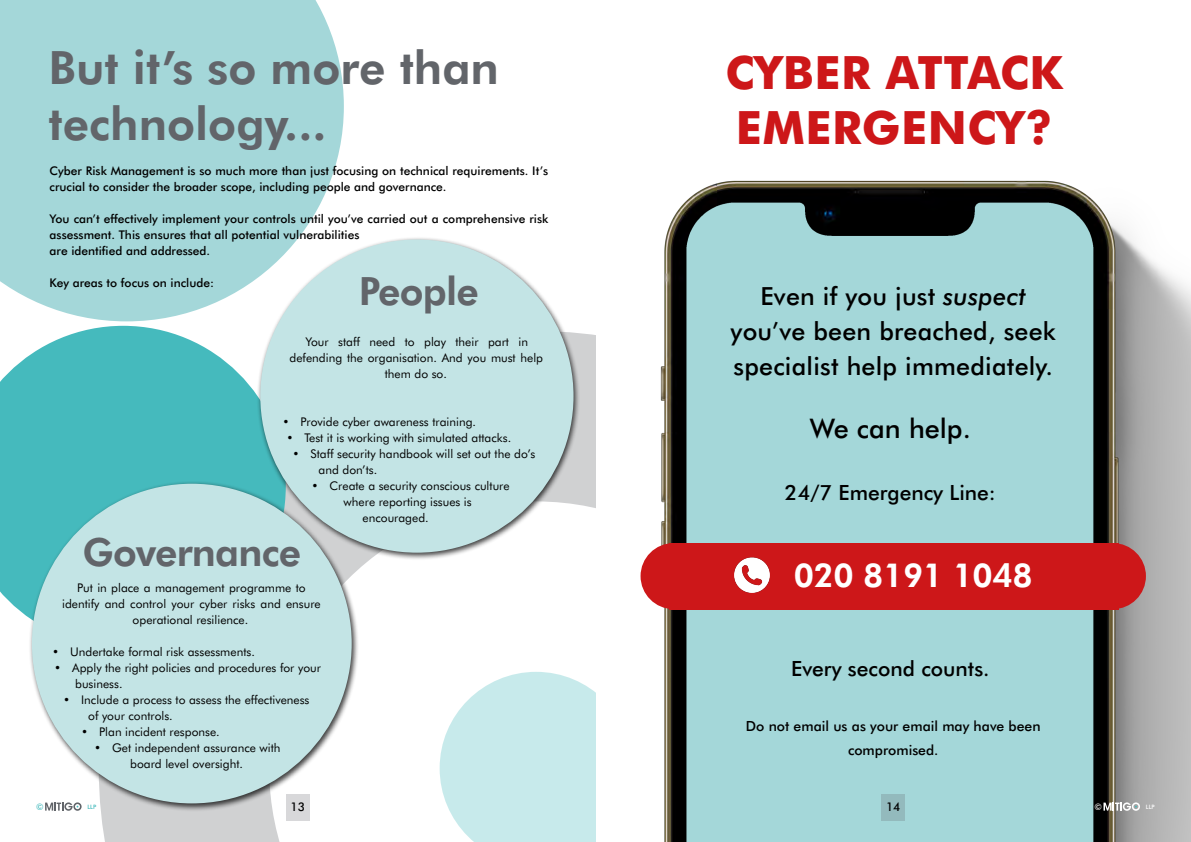
<style>
.page{position:relative;width:1191px;height:842px;background:#fff}
.page>*{position:absolute;margin:0;border:0;box-sizing:border-box;transform-origin:0 0}
.t1{font:700 46px/55.2px "Futura BT";color:#62656a}
.t2{font:800 46px/55.2px "Futura BT";letter-spacing:.01em;color:#cd1719}
.t3{font:700 39px "Futura BT";letter-spacing:-.02em;color:#62656a}
.t4{font:700 33px "Futura BT";letter-spacing:-.01em;color:#fff}
.t5{font:500 27px "Futura BT";color:#000}
.t6{font:500 25px/35px "Futura BT";letter-spacing:.01em;color:#000;text-align:center}
.t7{font:500 21px "Futura BT";color:#000}
.t8{font:500 14px/24px "Futura BT";color:#000;text-align:center}
.t9{font:12px/16px "Futura BT";color:#000;text-align:center}
.t10{font:500 12px/16px "Futura BT";color:#000}
.t11{font:500 9px "Futura BT";color:#fff}
.t12{font:500 9px "Futura BT";color:#45babd}
.t13{font:500 6px "Futura BT";color:#fff}
.t14{font:500 6px "Futura BT";color:#45babd}
.s1{font-style:italic}
</style>
<div class="page">
<img style="left:595px;top:180px;width:596px;height:662px">
<div style="left:881px;top:794px;width:24px;height:26px;background:#93babd"></div>
<div style="left:669px;top:543px;width:449px;height:66px;background:#cd1719"></div>
<div style="left:640px;top:543px;width:66px;height:66px;background:#cd1719;border-radius:50%"></div>
<div style="left:1079px;top:543px;width:67px;height:66px;background:#cd1719;border-radius:50%"></div>
<img style="left:734px;top:557px;width:36px;height:35px">
<svg style="left:1103px;top:802px;width:37px;height:9px"></svg>
<div style="left:0;top:0;width:344px;height:321px;background:#a4d7d9"></div>
<svg style="left:101px;top:333px;width:494px;height:509px"></svg>
<svg style="left:439px;top:672px;width:156px;height:170px;background:#ceeced"></svg>
<svg style="left:0;top:326px;width:256px;height:291px;background:#5ac2c4"></svg>
<div style="left:286px;top:794px;width:24px;height:26px;background:#d8d8da"></div>
<div style="left:256px;top:237px;width:324px;height:324px;background:#000;opacity:.75"></div>
<div style="left:260px;top:240px;width:313px;height:313px;background:#c3e4e5;border-radius:50%"></div>
<div style="left:28px;top:481px;width:330px;height:330px;background:#000;opacity:.75"></div>
<div style="left:32px;top:484px;width:320px;height:319px;background:#c3e4e5;border-radius:50%"></div>
<svg style="left:45px;top:802px;width:37px;height:9px"></svg>
<h1 class="t1" style="left:49px;top:38px;width:452px">But it’s so more than technology...</h1>
<p class="t10" style="left:50px;top:162px;width:500px">Cyber Risk Management is so much more than just focusing on technical requirements. It’s crucial to consider the broader scope, including people and governance.</p>
<p class="t10" style="left:50px;top:210px;width:500px">You can’t effectively implement your controls until you’ve carried out a comprehensive risk assessment. This ensures that all potential vulnerabilities<br>are identified and addressed.</p>
<p class="t10" style="left:50px;top:274px;width:166px">Key areas to focus on include:</p>
<h2 class="t3" style="left:359px;top:264px;width:121px">People</h2>
<p class="t9" style="left:289px;top:333px;width:255px">Your staff need to play their part in defending the organisation. And you must help them do so.</p>
<p class="t9" style="left:282px;top:413px;width:195px">• Provide cyber awareness training.</p>
<p class="t9" style="left:286px;top:429px;width:226px">• Test it is working with simulated attacks.</p>
<p class="t9" style="left:318px;top:445px;width:218px;text-align:left;text-indent:-26px">• Staff security handbook will set out the do’s and don’ts.</p>
<p class="t9" style="left:311px;top:477px;width:199px">• Create a security conscious culture</p>
<p class="t9" style="left:343px;top:493px;width:130px">where reporting issues is</p>
<p class="t9" style="left:362px;top:509px;width:68px">encouraged.</p>
<h2 class="t3" style="left:82px;top:525px;width:220px">Governance</h2>
<p class="t9" style="left:62px;top:579px;width:260px">Put in place a management programme to identify and control your cyber risks and ensure operational resilience.</p>
<p class="t9" style="left:52px;top:643px;width:204px">• Undertake formal risk assessments.</p>
<p class="t9" style="left:75px;top:659px;width:247px;text-align:left;text-indent:-21px">• Apply the right policies and procedures for your business.</p>
<p class="t9" style="left:88px;top:691px;width:223px;text-align:left;text-indent:-25px">• Include a process to assess the effectiveness of your controls.</p>
<p class="t9" style="left:81px;top:723px;width:140px">• Plan incident response.</p>
<p class="t9" style="left:94px;top:739px;width:188px">• Get independent assurance with board level oversight.</p>
<p class="t12" style="left:36px;top:800px;width:9px">©</p>
<p class="t14" style="left:87px;top:802px;width:10px">LLP</p>
<p class="t10" style="left:290px;top:798px;width:16px">13</p>
<h1 class="t2" style="left:725px;top:42px;width:339px">CYBER ATTACK<br>EMERGENCY?</h1>
<h3 class="t6" style="left:730px;top:277px;width:327px">Even if you just <span class="s1">suspect </span>you’ve been breached, seek specialist help immediately.</h3>
<h3 class="t5" style="left:810px;top:409px;width:162px">We can help.</h3>
<h3 class="t7" style="left:785px;top:477px;width:212px">24/7 Emergency Line:</h3>
<h3 class="t4" style="left:793px;top:552px;width:240px">020 8191 1048</h3>
<h3 class="t7" style="left:791px;top:653px;width:200px">Every second counts.</h3>
<p class="t8" style="left:746px;top:713px;width:296px">Do not email us as your email may have been compromised.</p>
<p class="t10" style="left:886px;top:798px;width:16px">14</p>
<p class="t11" style="left:1094px;top:800px;width:9px">©</p>
<p class="t13" style="left:1145px;top:802px;width:10px">LLP</p>
</div>
